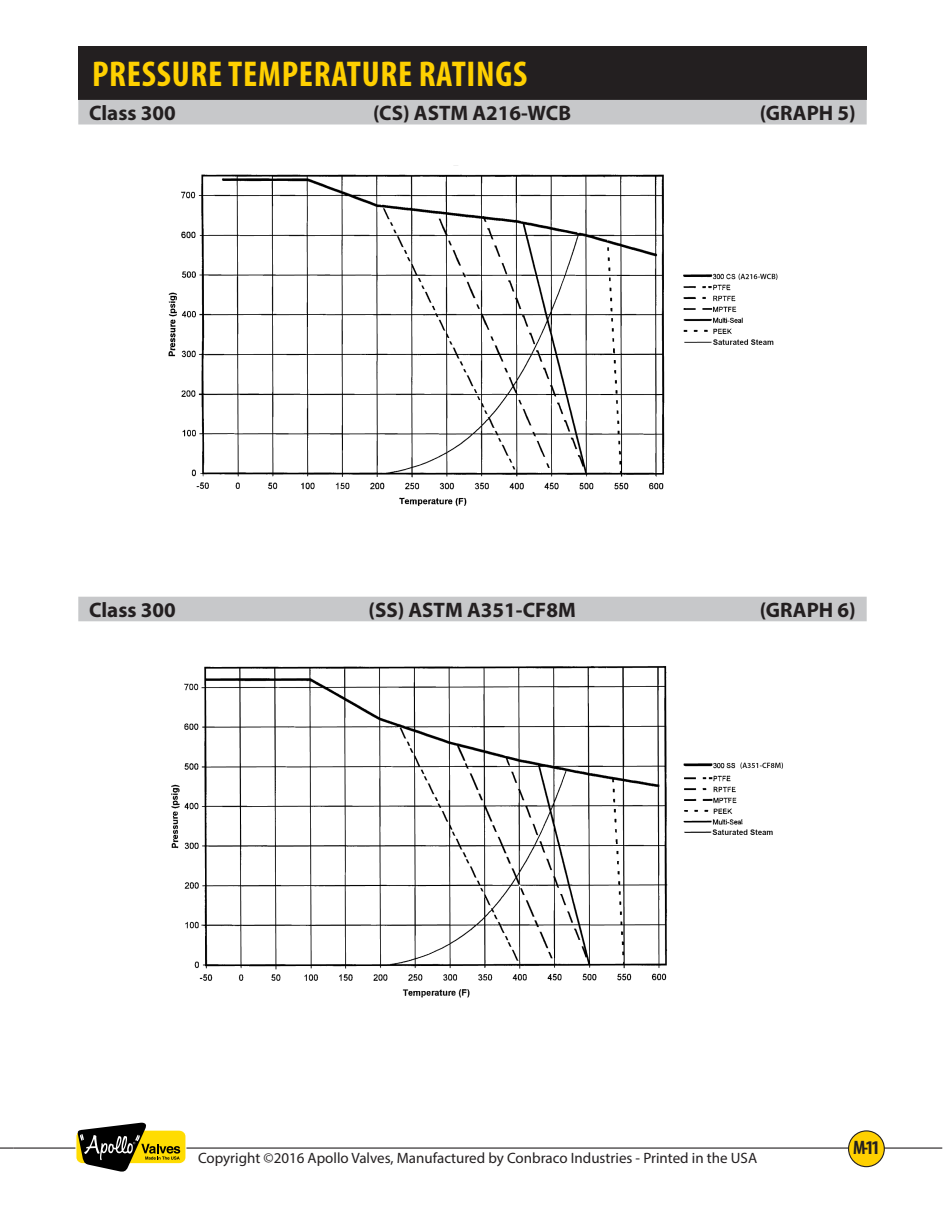
<style>
.page{position:relative;width:945px;height:1215px;background:#fff}
.page>*{position:absolute;margin:0;border:0;box-sizing:border-box;transform-origin:0 0}
.t1{font:700 condensed 36px "Myriad Pro";letter-spacing:.02em;color:#ffd000}
.t2{font:700 21px "Myriad Pro";color:#231f20}
.t3{font:700 condensed 19.5px "Myriad Pro";color:#231f20}
.t4{font:15px "Myriad Pro";color:#231f20}
</style>
<div class="page">
<svg style="left:0;top:1148px;width:14px;height:1px"></svg>
<hr style="left:185px;top:1148px;width:757px;height:1px;background:#231f20">
<hr style="left:14px;top:1148px;width:63px;height:1px;background:#231f20">
<svg style="left:76px;top:1122px;width:110px;height:50px"></svg>
<div style="left:849px;top:1131px;width:35px;height:36px;background:#ffd000;border-radius:50%"></div>
<div style="left:848px;top:1130px;width:37px;height:37px;border:1px solid #231f20;border-radius:50%"></div>
<div style="left:78px;top:597px;width:789px;height:24px;background:#c7c8ca"></div>
<img style="left:168px;top:174px;width:610px;height:333px">
<img style="left:171px;top:666px;width:612px;height:332px">
<div style="left:78px;top:46px;width:789px;height:54px;background:#231f20"></div>
<div style="left:78px;top:100px;width:789px;height:25px;background:#c7c8ca"></div>
<h1 class="t1" style="left:92px;top:52px;width:437px">PRESSURE TEMPERATURE RATINGS</h1>
<h2 class="t2" style="left:89px;top:99px;width:88px">Class 300</h2>
<h2 class="t2" style="left:373px;top:99px;width:199px">(CS) ASTM A216-WCB</h2>
<h2 class="t2" style="left:760px;top:99px;width:98px">(GRAPH 5)</h2>
<h2 class="t2" style="left:89px;top:596px;width:88px">Class 300</h2>
<h2 class="t2" style="left:368px;top:596px;width:209px">(SS) ASTM A351-CF8M</h2>
<h2 class="t2" style="left:760px;top:596px;width:98px">(GRAPH 6)</h2>
<p class="t4" style="left:198px;top:1149px;width:561px">Copyright ©2016 Apollo Valves, Manufactured by Conbraco Industries - Printed in the USA</p>
<h3 class="t3" style="left:853px;top:1136px;width:28px">M-11</h3>
</div>
